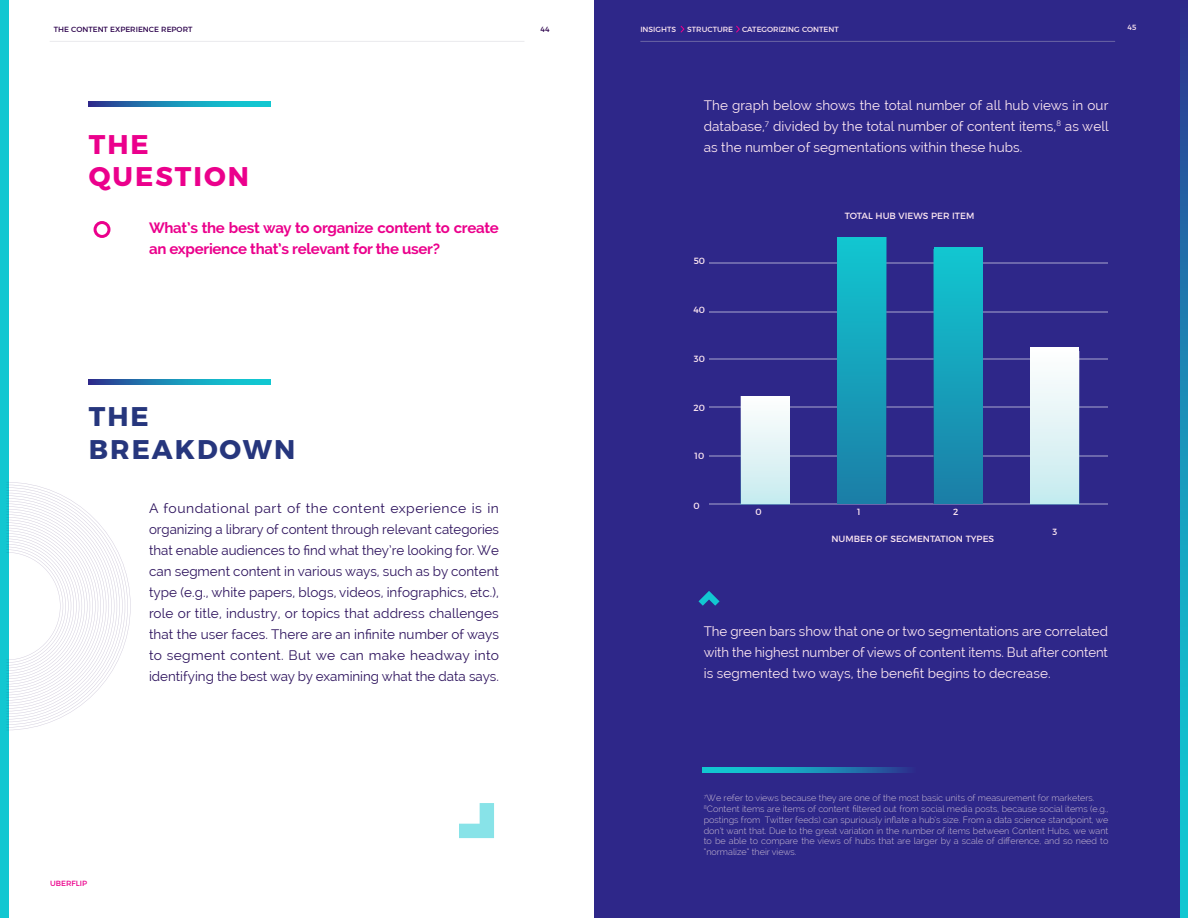
<style>
.page{position:relative;width:1188px;height:918px;background:#fff}
.page>*{position:absolute;margin:0;border:0;box-sizing:border-box;transform-origin:0 0}
.t1{font:700 27px/32.4px "Montserrat";letter-spacing:.075em;color:#26367d}
.t2{font:700 27px/32.4px "Montserrat";letter-spacing:.075em;color:#eb008c}
.t3{font:700 15px/21px "Raleway";letter-spacing:-.02em;color:#eb008c}
.t4{font:13.5px/21px "Raleway";color:#2e145e;text-align:justify}
.t5{font:13.5px/21px "Raleway";letter-spacing:.005em;color:#ffe9f2;text-align:justify}
.t6{font:300 9px/10.8px "Raleway";color:#c9bbd3}
.t7{font:9px "Montserrat";color:#ffe9f2}
.t8{font:7.5px "Montserrat";color:#ffe9f2}
.t9{font:7.5px "Montserrat";color:#2c024c}
.t10{font:7.5px "Montserrat";color:#eb008c}
</style>
<div class="page">
<div style="left:594px;top:0;width:594px;height:918px;background:#2e2789"></div>
<svg style="left:1180px;top:30px;width:8px;height:888px;background:#1b90b8"></svg>
<div style="left:0;top:0;width:8px;height:918px;background:#12c7d1"></div>
<hr style="left:50px;top:41px;width:474px;height:1px;background:#c9c9d1">
<hr style="left:640px;top:41px;width:475px;height:1px;background:#c9c9d1">
<svg style="left:89px;top:101px;width:181px;height:5px"></svg>
<svg style="left:89px;top:379px;width:181px;height:5px"></svg>
<svg style="left:459px;top:803px;width:35px;height:35px"></svg>
<svg style="left:7px;top:482px;width:124px;height:248px"></svg>
<div style="left:94px;top:221px;width:16px;height:17px;border:3px solid #eb008c;border-radius:50%"></div>
<svg style="left:702px;top:767px;width:207px;height:5px"></svg>
<svg style="left:699px;top:591px;width:21px;height:15px"></svg>
<hr style="left:710px;top:312px;width:398px;height:1px;background:#fff">
<hr style="left:710px;top:262px;width:398px;height:1px;background:#fff">
<hr style="left:710px;top:358px;width:398px;height:2px;background:#fff">
<hr style="left:710px;top:407px;width:398px;height:1px;background:#fff">
<hr style="left:710px;top:456px;width:398px;height:1px;background:#fff">
<hr style="left:710px;top:504px;width:398px;height:1px;background:#fff">
<div style="left:934px;top:247px;width:49px;height:257px;background:#12c7d1"></div>
<div style="left:1030px;top:348px;width:49px;height:156px;background:#fff"></div>
<div style="left:1030px;top:352px;width:49px;height:152px;background:linear-gradient(to bottom,#fffdfd,#c6ebef)"></div>
<div style="left:740px;top:397px;width:50px;height:108px;background:linear-gradient(to bottom,#fffdfd,#c6ebef)"></div>
<div style="left:933px;top:249px;width:49px;height:255px;background:linear-gradient(to bottom,#11c6d1,#1b7da6)"></div>
<div style="left:837px;top:238px;width:49px;height:266px;background:linear-gradient(to bottom,#11c6d1,#1b7ea7)"></div>
<svg style="left:680px;top:25px;width:5px;height:8px"></svg>
<svg style="left:736px;top:25px;width:4px;height:8px"></svg>
<p class="t9" style="left:54px;top:23px;width:140px">THE CONTENT EXPERIENCE REPORT</p>
<p class="t9" style="left:541px;top:23px;width:10px">44</p>
<p class="t8" style="left:1128px;top:22px;width:10px">45</p>
<p class="t8" style="left:640px;top:23px;width:37px">INSIGHTS</p>
<p class="t8" style="left:687px;top:23px;width:153px">STRUCTURE CATEGORIZING CONTENT</p>
<h1 class="t2" style="left:89px;top:126px;width:162px">THE<br>QUESTION</h1>
<p class="t3" style="left:149px;top:217px;width:351px">What’s the best way to organize content to create an experience that’s relevant for the user?</p>
<h1 class="t1" style="left:89px;top:398px;width:208px">THE<br>BREAKDOWN</h1>
<p class="t4" style="left:149px;top:498px;width:352px">A foundational part of the content experience is in organizing a library of content through relevant categories that enable audiences to find what they’re looking for. We can segment content in various ways, such as by content type (e.g., white papers, blogs, videos, infographics, etc.), role or title, industry, or topics that address challenges that the user faces. There are an infinite number of ways to segment content. But we can make headway into identifying the best way by examining what the data says.</p>
<p class="t10" style="left:50px;top:877px;width:38px">UBERFLIP</p>
<p class="t5" style="left:704px;top:95px;width:406px">The graph below shows the total number of all hub views in our database,<sup>7</sup> divided by the total number of content items,<sup>8</sup> as well as the number of segmentations within these hubs.</p>
<p class="t7" style="left:694px;top:253px;width:13px">50</p>
<p class="t7" style="left:694px;top:302px;width:13px">40</p>
<p class="t7" style="left:694px;top:351px;width:13px">30</p>
<p class="t7" style="left:694px;top:400px;width:13px">20</p>
<p class="t7" style="left:695px;top:449px;width:11px">10</p>
<p class="t7" style="left:694px;top:498px;width:8px">0</p>
<p class="t7" style="left:756px;top:505px;width:8px">0</p>
<p class="t7" style="left:845px;top:209px;width:131px">TOTAL HUB VIEWS PER ITEM</p>
<p class="t7" style="left:857px;top:505px;width:5px">1</p>
<p class="t7" style="left:953px;top:505px;width:7px">2</p>
<p class="t7" style="left:831px;top:531px;width:164px">NUMBER OF SEGMENTATION TYPES</p>
<p class="t7" style="left:1052px;top:524px;width:6px">3</p>
<p class="t5" style="left:704px;top:621px;width:406px">The green bars show that one or two segmentations are correlated with the highest number of views of content items. But after content is segmented two ways, the benefit begins to decrease.</p>
<p class="t6" style="left:704px;top:793px;width:406px"><sup>7</sup>We refer to views because they are one of the most basic units of measurement for marketers.<br><sup>8</sup>Content items are items of content filtered out from social media posts, because social items (e.g., postings from Twitter feeds) can spuriously inflate a hub’s size. From a data science standpoint, we don’t want that. Due to the great variation in the number of items between Content Hubs, we want to be able to compare the views of hubs that are larger by a scale of difference, and so need to “normalize” their views.</p>
</div>
